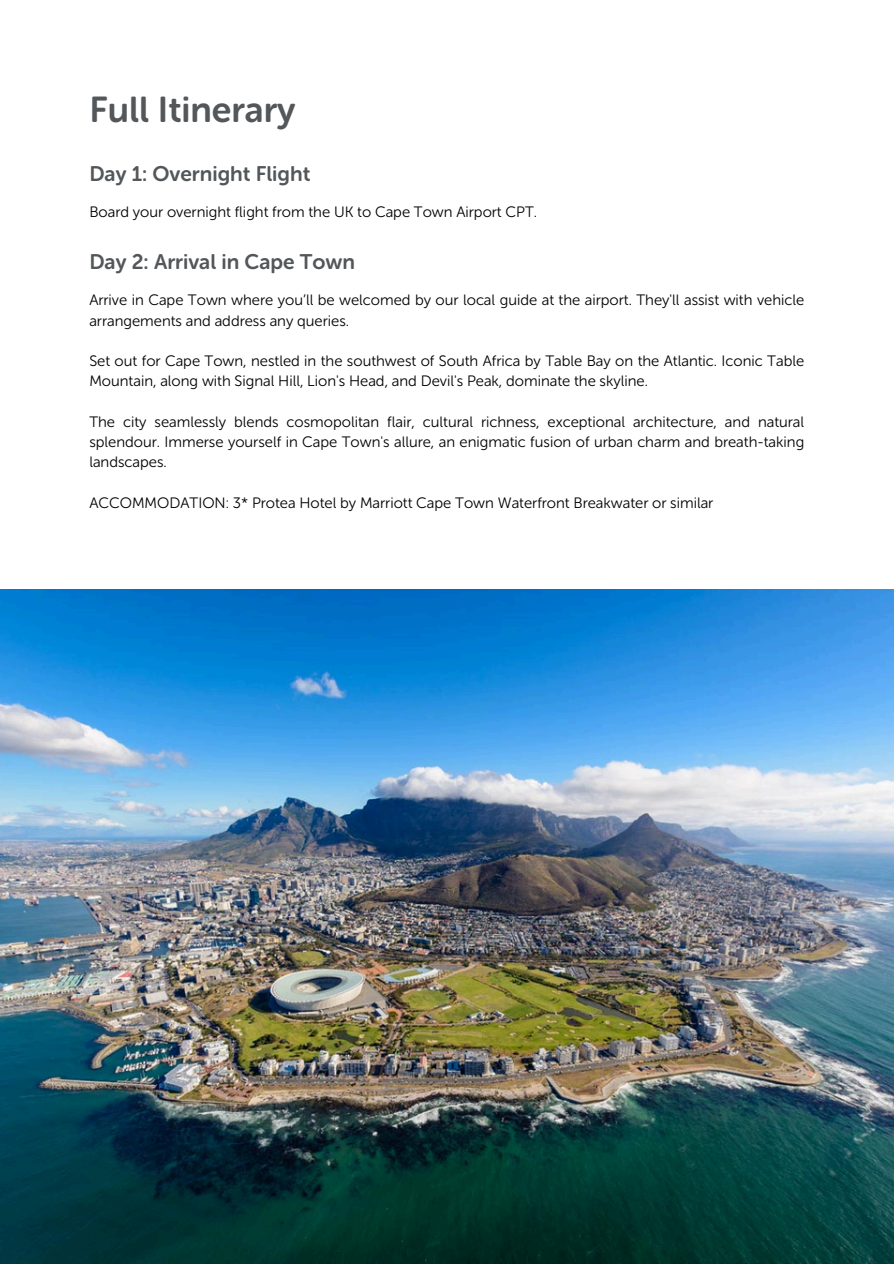
<style>
.page{position:relative;width:894px;height:1264px;background:#fff}
.page>*{position:absolute;margin:0;border:0;box-sizing:border-box;transform-origin:0 0}
.t1{font:35.85px "Museo Sans Rounded 700";color:#53575a}
.t2{font:21px "Museo Sans Rounded 700";color:#53575a}
.t3{font:15px/20.2px "Museo Sans Rounded 300";color:#000}
</style>
<div class="page">
<img style="left:0;top:589px;width:893px;height:674px">
<h1 class="t1" style="left:89px;top:88px;width:208px">Full Itinerary</h1>
<h2 class="t2" style="left:89px;top:161px;width:222px">Day 1: Overnight Flight</h2>
<p class="t3" style="left:89px;top:201px;width:449px">Board your overnight flight from the UK to Cape Town Airport CPT.</p>
<h2 class="t2" style="left:89px;top:249px;width:267px">Day 2: Arrival in Cape Town</h2>
<p class="t3" style="left:89px;top:290px;width:716px">Arrive in Cape Town where you’ll be welcomed by our local guide at the airport. They'll assist with vehicle arrangements and address any queries.</p>
<p class="t3" style="left:89px;top:351px;width:716px">Set out for Cape Town, nestled in the southwest of South Africa by Table Bay on the Atlantic. Iconic Table<br>Mountain, along with Signal Hill, Lion's Head, and Devil's Peak, dominate the skyline.</p>
<p class="t3" style="left:89px;top:411px;width:716px;text-align:justify">The city seamlessly blends cosmopolitan flair, cultural richness, exceptional architecture, and natural splendour. Immerse yourself in Cape Town's allure, an enigmatic fusion of urban charm and breath-taking landscapes.</p>
<p class="t3" style="left:89px;top:492px;width:625px">ACCOMMODATION: 3* Protea Hotel by Marriott Cape Town Waterfront Breakwater or similar</p>
</div>
